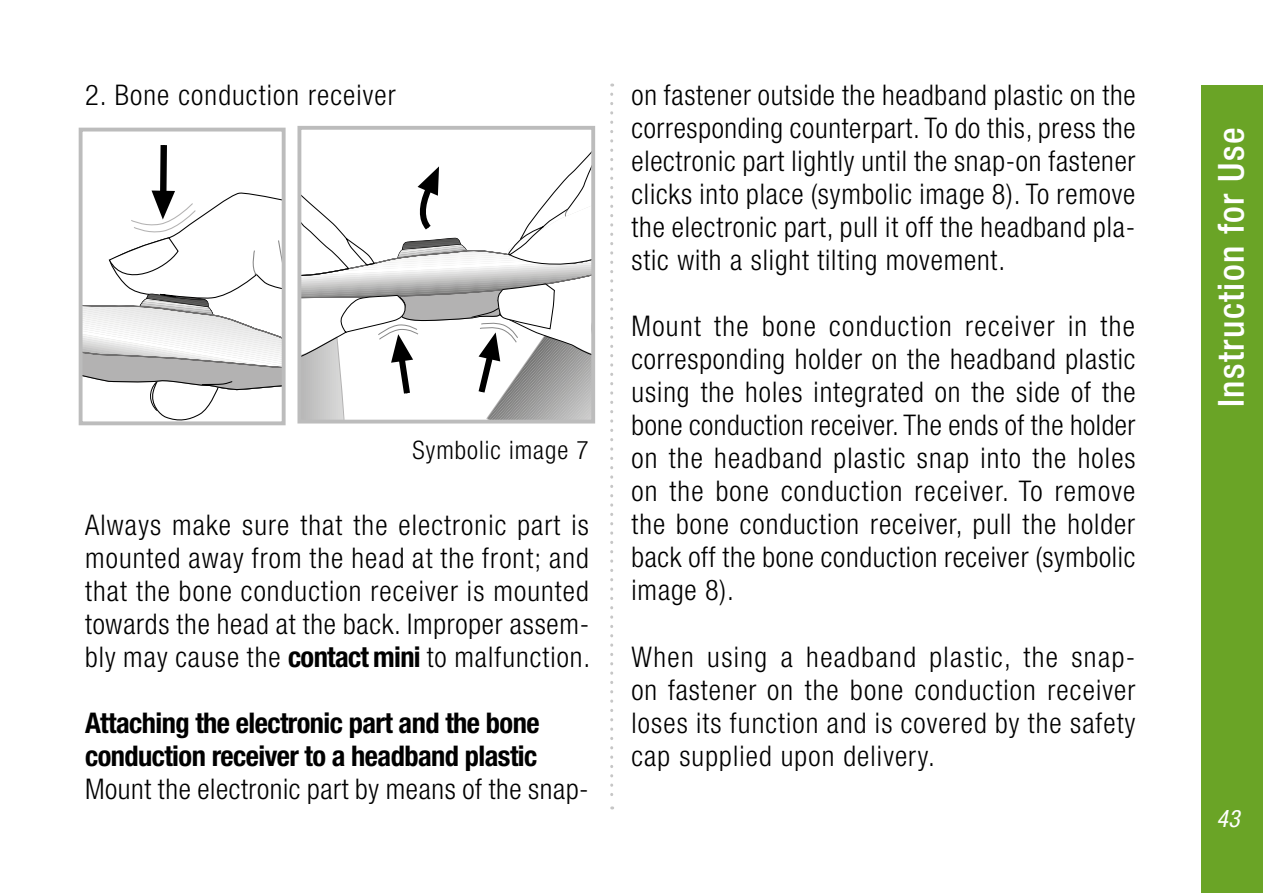
<style>
.page{position:relative;width:1263px;height:893px;background:#fff}
.page>*{position:absolute;margin:0;border:0;box-sizing:border-box;transform-origin:0 0}
.t1{font:500 condensed 36px "Helvetica Neue LT Pro";letter-spacing:.04em;color:#fff}
.t2{font:300 condensed 28.5px/33px "Helvetica Neue LT Pro";letter-spacing:.03em;color:#000;text-align:justify}
.t3{font:700 condensed 28.5px/33px "Helvetica Neue LT Pro";letter-spacing:-.02em;color:#000}
.t4{font:300 condensed 25.5px "Helvetica Neue LT Pro";letter-spacing:.04em;color:#000}
.t5{font:italic condensed 24px "Helvetica Neue LT Pro";color:#fff}
.s1{font-weight:700}
</style>
<div class="page">
<div style="left:1201px;top:85px;width:62px;height:808px;background:#6aa426"></div>
<svg style="left:610px;top:94px;width:3px;height:715px"></svg>
<svg style="left:302px;top:153px;width:288px;height:265px"></svg>
<div style="left:297px;top:126px;width:298px;height:297px;border:4px solid #bcbcbc"></div>
<svg style="left:84px;top:145px;width:197px;height:275px"></svg>
<div style="left:79px;top:128px;width:207px;height:297px;border:4px solid #bcbcbc"></div>
<p class="t2" style="left:85px;top:79px;width:312px">2. Bone conduction receiver</p>
<p class="t4" style="left:413px;top:436px;width:178px">Symbolic image 7</p>
<p class="t2" style="left:85px;top:508px;width:507px">Always make sure that the electronic part is mounted away from the head at the front; and that the bone conduction receiver is mounted towards the head at the back. Improper assem&shy;bly may cause the <span class="s1">contact mini</span> to malfunction.</p>
<p class="t3" style="left:85px;top:705px;width:456px">Attaching the electronic part and the bone conduction receiver to a headband plastic</p>
<p class="t2" style="left:85px;top:772px;width:505px">Mount the electronic part by means of the snap-</p>
<p class="t2" style="left:631px;top:79px;width:506px">on fastener outside the headband plastic on the corresponding counterpart. To do this, press the electronic part lightly until the snap-on fastener clicks into place (symbolic image 8). To remove the electronic part, pull it off the headband pla&shy;stic with a slight tilting movement.</p>
<p class="t2" style="left:631px;top:310px;width:506px">Mount the bone conduction receiver in the corresponding holder on the headband plastic using the holes integrated on the side of the bone conduction receiver. The ends of the holder on the headband plastic snap into the holes on the bone conduction receiver. To remove the bone conduction receiver, pull the holder back off the bone conduction receiver (symbolic image 8).</p>
<p class="t2" style="left:631px;top:640px;width:505px">When using a headband plastic, the snap&shy;on fastener on the bone conduction receiver loses its function and is covered by the safety cap supplied upon delivery.</p>
<p class="t1" style="left:1210px;top:407px;width:281px;rotate:-90deg">Instruction for Use</p>
<p class="t5" style="left:1216px;top:804px;width:25px">43</p>
</div>
